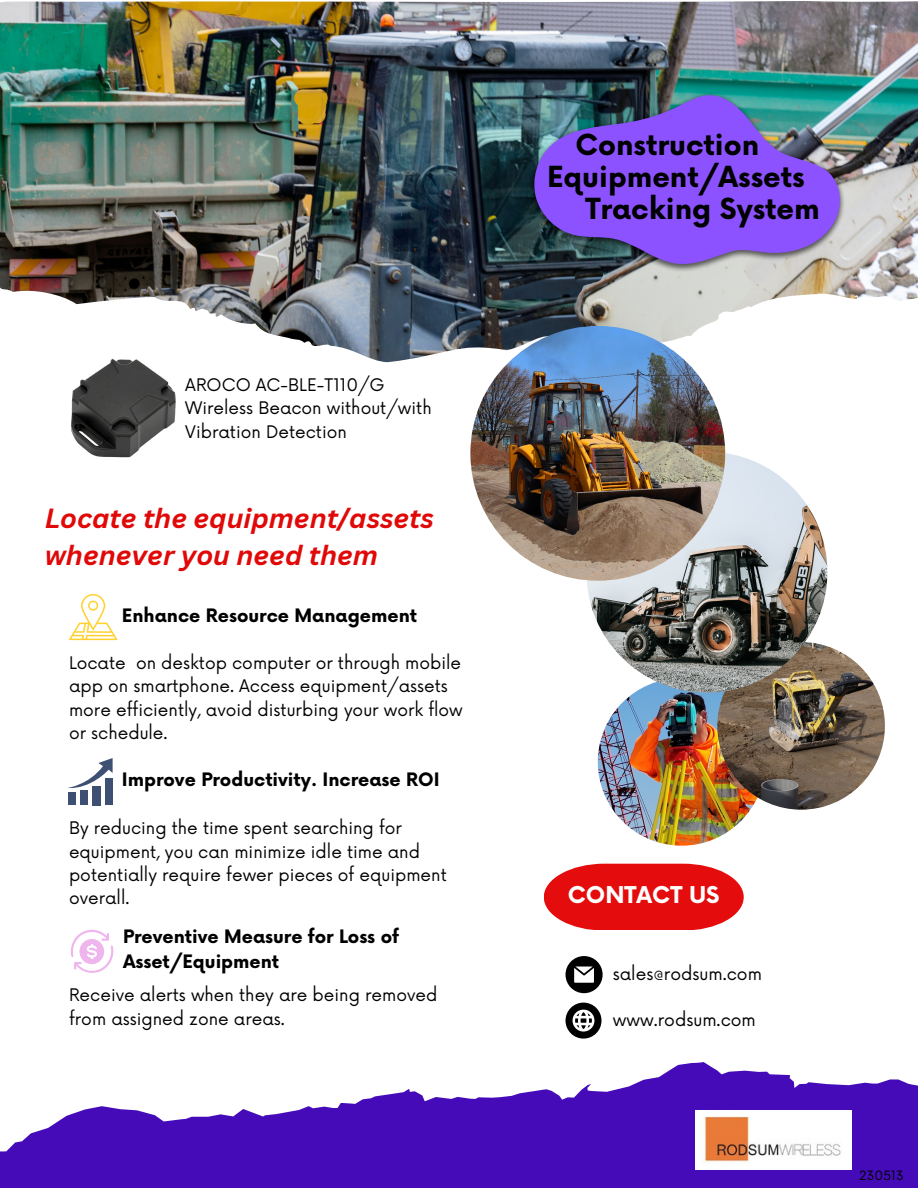
<style>
.page{position:relative;width:918px;height:1188px;background:#fff}
.page>*{position:absolute;margin:0;border:0;box-sizing:border-box;transform-origin:0 0}
.t1{font:700 28.35px "Now";color:#000}
.t2{font:italic 700 27px/37.2px "Canva Sans";color:#e10808}
.t3{font:700 22.5px "Now";color:#fff}
.t4{font:700 18px/24.8px "Now";color:#000}
.t5{font:16.95px/23.2px "Now";color:#000}
.t6{font:12.45px "Now";color:#000}
</style>
<div class="page">
<img style="left:0;top:1px;width:918px;height:361px">
<img style="left:68px;top:356px;width:110px;height:111px;border-radius:50%">
<img style="left:598px;top:678px;width:167px;height:168px;border-radius:50%">
<img style="left:717px;top:642px;width:168px;height:168px;border-radius:50%">
<img style="left:586px;top:452px;width:241px;height:241px;border-radius:50%">
<img style="left:470px;top:326px;width:255px;height:255px;border-radius:50%">
<svg style="left:566px;top:956px;width:37px;height:37px"></svg>
<svg style="left:544px;top:864px;width:199px;height:66px;background:#e72929"></svg>
<svg style="left:0;top:1062px;width:918px;height:126px;fill:#450bb8"></svg>
<img style="left:695px;top:1111px;width:156px;height:58px">
<svg style="left:70px;top:929px;width:44px;height:44px"></svg>
<div style="left:68px;top:792px;width:8px;height:13px;background:#3e4f74"></div>
<div style="left:80px;top:791px;width:8px;height:14px;background:#3e4f74"></div>
<div style="left:92px;top:786px;width:8px;height:19px;background:#3e4f74"></div>
<div style="left:105px;top:779px;width:8px;height:26px;background:#3e4f74"></div>
<svg style="left:68px;top:758px;width:45px;height:31px"></svg>
<svg style="left:566px;top:1003px;width:36px;height:36px"></svg>
<img style="left:528px;top:92px;width:317px;height:180px">
<img style="left:531px;top:95px;width:312px;height:171px">
<svg style="left:69px;top:594px;width:48px;height:46px"></svg>
<p class="t5" style="left:185px;top:374px;width:201px">AROCO AC-BLE-T110/G</p>
<p class="t5" style="left:185px;top:397px;width:248px">Wireless Beacon without/with</p>
<p class="t5" style="left:185px;top:421px;width:163px">Vibration Detection</p>
<p class="t2" style="left:45px;top:499px;width:391px">Locate the equipment/assets whenever you need them</p>
<p class="t4" style="left:122px;top:604px;width:297px">Enhance Resource Management</p>
<p class="t5" style="left:69px;top:652px;width:395px">Locate on desktop computer or through mobile app on smartphone. Access equipment/assets more efficiently, avoid disturbing your work flow or schedule.</p>
<p class="t4" style="left:122px;top:769px;width:319px">Improve Productivity. Increase ROI</p>
<p class="t5" style="left:69px;top:818px;width:379px">By reducing the time spent searching for equipment, you can minimize idle time and potentially require fewer pieces of equipment overall.</p>
<p class="t4" style="left:123px;top:925px;width:277px">Preventive Measure for Loss of<br>Asset/Equipment</p>
<p class="t5" style="left:69px;top:984px;width:370px">Receive alerts when they are being removed from assigned zone areas.</p>
<p class="t1" style="left:575px;top:130px;width:185px">Construction</p>
<p class="t1" style="left:547px;top:161px;width:259px">Equipment/Assets</p>
<p class="t1" style="left:585px;top:194px;width:236px">Tracking System</p>
<p class="t3" style="left:568px;top:883px;width:153px">CONTACT US</p>
<p class="t5" style="left:613px;top:963px;width:151px">sales@rodsum.com</p>
<p class="t5" style="left:613px;top:1009px;width:145px">www.rodsum.com</p>
<p class="t6" style="left:859px;top:1169px;width:46px">230513</p>
</div>
